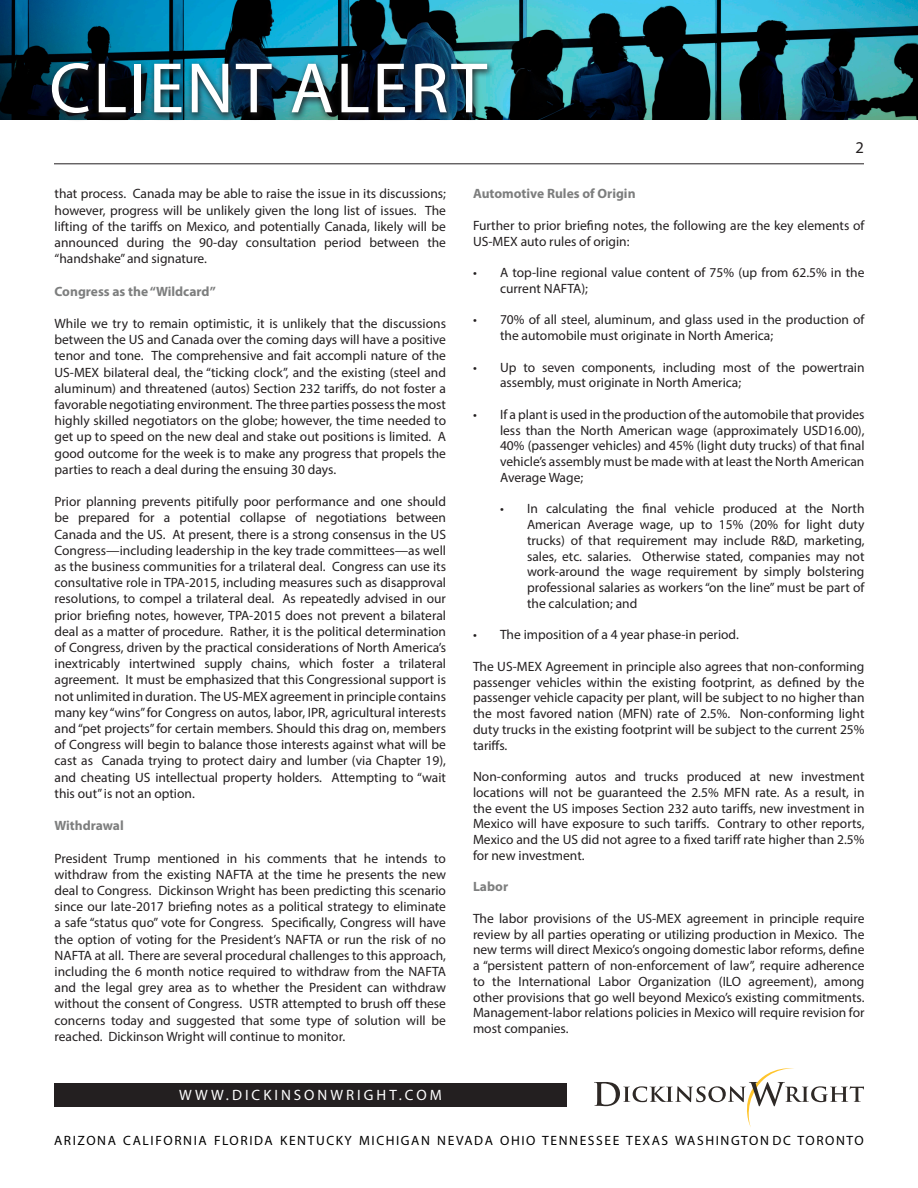
<style>
.page{position:relative;width:918px;height:1188px;background:#fff}
.page>*{position:absolute;margin:0;border:0;box-sizing:border-box;transform-origin:0 0}
.t1{font:72px "Myriad Pro";letter-spacing:.03em;color:#fff}
.t2{font:16.5px "Myriad Pro";color:#231f20}
.t3{font:15px "Myriad Pro";letter-spacing:.2em;color:#fff}
.t4{font:13.5px/16.2px "Myriad Pro";color:#231f20;text-align:justify}
.t5{font:13.5px "Myriad Pro";letter-spacing:.115em;color:#000}
.t6{font:700 13.5px "Myriad Pro";color:#7d7e7e}
</style>
<div class="page">
<img style="left:0;top:0;width:918px;height:120px">
<img style="left:48px;top:59px;width:447px;height:61px">
<hr style="left:54px;top:163px;width:810px;height:1px;background:#231f20">
<div style="left:54px;top:1083px;width:513px;height:24px;background:#231f20"></div>
<svg style="left:594px;top:1068px;width:270px;height:59px"></svg>
<h1 class="t1" style="left:49px;top:44px;width:439px">CLIENT ALERT</h1>
<p class="t2" style="left:856px;top:138px;width:10px">2</p>
<p class="t4" style="left:55px;top:186px;width:393px">that process. Canada may be able to raise the issue in its discussions; however, progress will be unlikely given the long list of issues. The lifting of the tariffs on Mexico, and potentially Canada, likely will be announced during the 90-day consultation period between the “handshake” and signature.</p>
<p class="t6" style="left:55px;top:282px;width:163px">Congress as the “Wildcard”</p>
<p class="t4" style="left:55px;top:315px;width:393px">While we try to remain optimistic, it is unlikely that the discussions between the US and Canada over the coming days will have a positive tenor and tone. The comprehensive and fait accompli nature of the US-MEX bilateral deal, the “ticking clock”, and the existing (steel and aluminum) and threatened (autos) Section 232 tariffs, do not foster a favorable negotiating environment. The three parties possess the most highly skilled negotiators on the globe; however, the time needed to get up to speed on the new deal and stake out positions is limited. A good outcome for the week is to make any progress that propels the parties to reach a deal during the ensuing 30 days.</p>
<p class="t4" style="left:55px;top:493px;width:393px">Prior planning prevents pitifully poor performance and one should be prepared for a potential collapse of negotiations between Canada and the US. At present, there is a strong consensus in the US Congress—including leadership in the key trade committees—as well as the business communities for a trilateral deal. Congress can use its consultative role in TPA-2015, including measures such as disapproval resolutions, to compel a trilateral deal. As repeatedly advised in our prior briefing notes, however, TPA-2015 does not prevent a bilateral deal as a matter of procedure. Rather, it is the political determination of Congress, driven by the practical considerations of North America’s inextricably intertwined supply chains, which foster a trilateral agreement. It must be emphasized that this Congressional support is not unlimited in duration. The US-MEX agreement in principle contains many key “wins” for Congress on autos, labor, IPR, agricultural interests and “pet projects” for certain members. Should this drag on, members of Congress will begin to balance those interests against what will be cast as Canada trying to protect dairy and lumber (via Chapter 19), and cheating US intellectual property holders. Attempting to “wait this out” is not an option.</p>
<p class="t6" style="left:55px;top:817px;width:71px">Withdrawal</p>
<p class="t4" style="left:55px;top:850px;width:393px">President Trump mentioned in his comments that he intends to withdraw from the existing NAFTA at the time he presents the new deal to Congress. Dickinson Wright has been predicting this scenario since our late-2017 briefing notes as a political strategy to eliminate a safe “status quo” vote for Congress. Specifically, Congress will have the option of voting for the President’s NAFTA or run the risk of no NAFTA at all. There are several procedural challenges to this approach, including the 6 month notice required to withdraw from the NAFTA and the legal grey area as to whether the President can withdraw without the consent of Congress. USTR attempted to brush off these concerns today and suggested that some type of solution will be reached. Dickinson Wright will continue to monitor.</p>
<p class="t6" style="left:473px;top:185px;width:164px">Automotive Rules of Origin</p>
<p class="t4" style="left:473px;top:217px;width:393px;line-height:15.8px">Further to prior briefing notes, the following are the key elements of<br>US-MEX auto rules of origin:</p>
<p class="t4" style="left:500px;top:265px;width:366px;line-height:15.8px;text-indent:-27px">• A top-line regional value content of 75% (up from 62.5% in the current NAFTA);</p>
<p class="t4" style="left:500px;top:312px;width:366px;line-height:15.8px;text-indent:-27px">• 70% of all steel, aluminum, and glass used in the production of the automobile must originate in North America;</p>
<p class="t4" style="left:500px;top:359px;width:366px;line-height:15.8px;text-indent:-27px">• Up to seven components, including most of the powertrain assembly, must originate in North America;</p>
<p class="t4" style="left:500px;top:406px;width:366px;line-height:15.8px;text-indent:-27px">• If a plant is used in the production of the automobile that provides less than the North American wage (approximately USD16.00), 40% (passenger vehicles) and 45% (light duty trucks) of that final vehicle’s assembly must be made with at least the North American Average Wage;</p>
<p class="t4" style="left:527px;top:501px;width:339px;line-height:15.8px;text-indent:-27px">• In calculating the final vehicle produced at the North American Average wage, up to 15% (20% for light duty trucks) of that requirement may include R&amp;D, marketing, sales, etc. salaries. Otherwise stated, companies may not work-around the wage requirement by simply bolstering professional salaries as workers “on the line” must be part of the calculation; and</p>
<p class="t4" style="left:473px;top:627px;width:267px">• The imposition of a 4 year phase-in period.</p>
<p class="t4" style="left:473px;top:658px;width:393px;line-height:15.8px">The US-MEX Agreement in principle also agrees that non-conforming passenger vehicles within the existing footprint, as defined by the passenger vehicle capacity per plant, will be subject to no higher than the most favored nation (MFN) rate of 2.5%. Non-conforming light duty trucks in the existing footprint will be subject to the current 25% tariffs.</p>
<p class="t4" style="left:473px;top:769px;width:393px;line-height:15.8px">Non-conforming autos and trucks produced at new investment locations will not be guaranteed the 2.5% MFN rate. As a result, in the event the US imposes Section 232 auto tariffs, new investment in Mexico will have exposure to such tariffs. Contrary to other reports, Mexico and the US did not agree to a fixed tariff rate higher than 2.5% for new investment.</p>
<p class="t6" style="left:473px;top:878px;width:37px">Labor</p>
<p class="t4" style="left:473px;top:910px;width:393px;line-height:15.8px">The labor provisions of the US-MEX agreement in principle require review by all parties operating or utilizing production in Mexico. The new terms will direct Mexico’s ongoing domestic labor reforms, define a “persistent pattern of non-enforcement of law”, require adherence to the International Labor Organization (ILO agreement), among other provisions that go well beyond Mexico’s existing commitments.<br>Management-labor relations policies in Mexico will require revision for most companies.</p>
<p class="t3" style="left:179px;top:1086px;width:264px">WWW.DICKINSONWRIGHT.COM</p>
<p class="t5" style="left:54px;top:1132px;width:811px">ARIZONA CALIFORNIA FLORIDA KENTUCKY MICHIGAN NEVADA OHIO TENNESSEE TEXAS WASHINGTON DC TORONTO</p>
</div>
